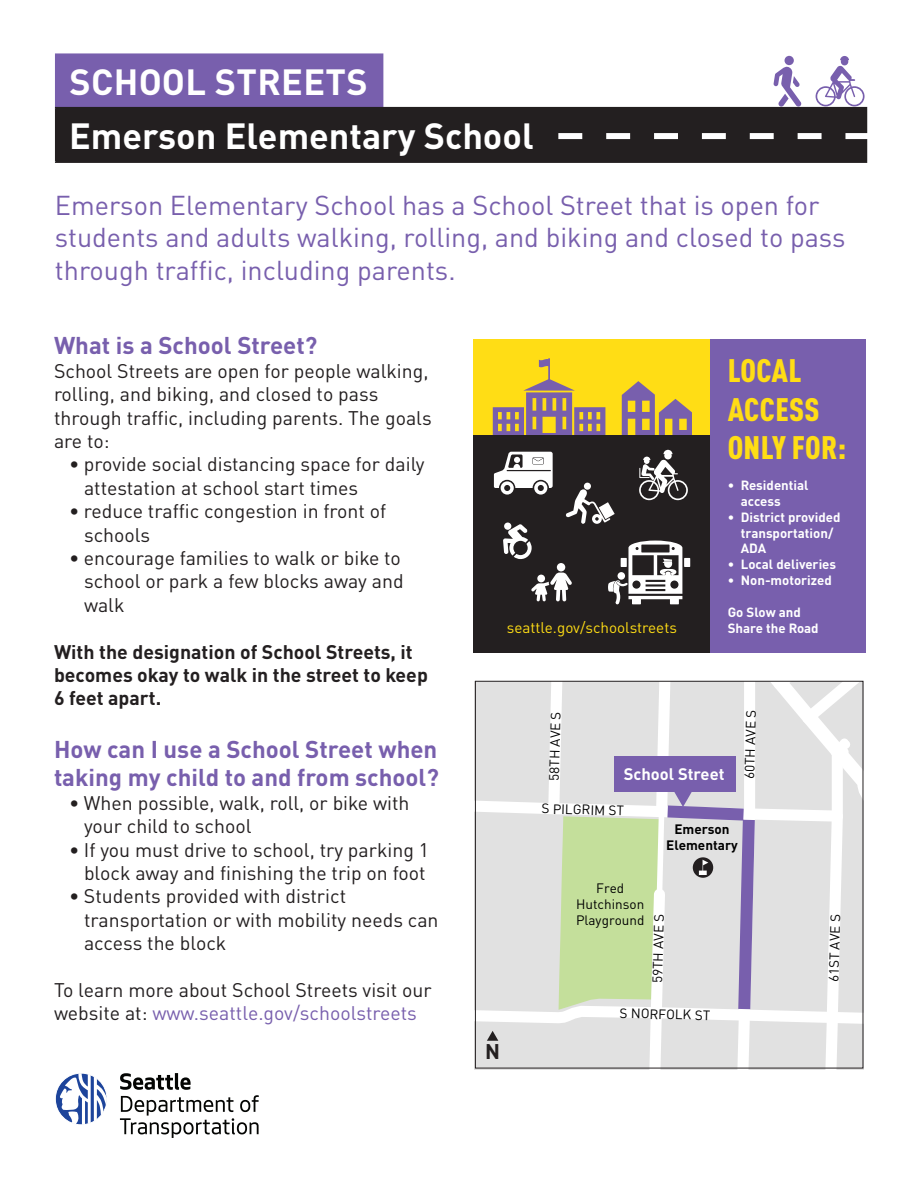
<style>
.page{position:relative;width:918px;height:1188px;background:#fff}
.page>*{position:absolute;margin:0;border:0;box-sizing:border-box;transform-origin:0 0}
.t1{font:700 36px "DIN Pro";color:#fff}
.t2{font:900 condensed 32.1px/38.5px "DIN Pro";letter-spacing:.01em;color:#ffdd15}
.t3{font:27px/32.4px "DIN Pro";color:#785fad}
.t4{font:700 24px/28.8px "DIN Pro";color:#785fad}
.t5{font:700 21px "DIN Pro";color:#231f20}
.t6{font:19.5px/23.4px "DIN Pro";color:#231f20}
.t7{font:700 19.5px/23.4px "DIN Pro";color:#231f20}
.t8{font:700 16.5px "DIN Pro";color:#fff}
.t9{font:15.3px "DIN Pro";color:#ffdd15}
.t10{font:13.5px/16.2px "DIN Pro";color:#000;text-align:center}
.t11{font:700 13.5px/16.2px "DIN Pro";color:#000;text-align:center}
.t12{font:700 13.2px/15.9px "DIN Pro";color:#fff}
.s1{color:#785fad}
</style>
<div class="page">
<svg style="left:120px;top:1073px;width:139px;height:65px"></svg>
<svg style="left:55px;top:1073px;width:52px;height:52px"></svg>
<svg style="left:60px;top:1073px;width:47px;height:52px"></svg>
<div style="left:56px;top:54px;width:327px;height:55px;background:#785fad"></div>
<hr style="left:55px;top:53px;width:328px;height:2px;background:#785fad">
<hr style="left:55px;top:55px;width:1px;height:53px;background:#785fad">
<div style="left:785px;top:56px;width:9px;height:9px;background:#785fad;border-radius:50%"></div>
<svg style="left:773px;top:67px;width:29px;height:40px"></svg>
<svg style="left:816px;top:56px;width:49px;height:50px"></svg>
<div style="left:56px;top:108px;width:810px;height:54px;background:#231f20"></div>
<hr style="left:55px;top:107px;width:812px;height:1px;background:#231f20">
<hr style="left:55px;top:108px;width:1px;height:53px;background:#231f20">
<hr style="left:866px;top:108px;width:1px;height:53px;background:#231f20">
<hr style="left:55px;top:161px;width:812px;height:2px;background:#231f20">
<svg style="left:558px;top:133px;width:309px;height:6px"></svg>
<svg style="left:475px;top:681px;width:389px;height:389px;background:#dadbd8"></svg>
<div style="left:473px;top:339px;width:247px;height:270px;background:#ffdd15"></div>
<svg style="left:493px;top:358px;width:112px;height:78px"></svg>
<svg style="left:622px;top:381px;width:70px;height:55px"></svg>
<div style="left:473px;top:436px;width:247px;height:217px;background:#231f20"></div>
<div style="left:710px;top:339px;width:155px;height:314px;background:#785fad"></div>
<svg style="left:639px;top:450px;width:49px;height:50px"></svg>
<div style="left:504px;top:523px;width:7px;height:7px;background:#fff;border-radius:50%"></div>
<svg style="left:503px;top:524px;width:29px;height:35px"></svg>
<svg style="left:494px;top:452px;width:59px;height:43px"></svg>
<svg style="left:531px;top:573px;width:41px;height:29px"></svg>
<div style="left:557px;top:563px;width:8px;height:8px;background:#fff;border-radius:50%"></div>
<svg style="left:608px;top:541px;width:74px;height:63px"></svg>
<div style="left:621px;top:558px;width:6px;height:9px;background:#fff"></div>
<div style="left:684px;top:558px;width:6px;height:9px;background:#fff"></div>
<div style="left:584px;top:483px;width:7px;height:7px;background:#fff;border-radius:50%"></div>
<svg style="left:566px;top:489px;width:49px;height:35px"></svg>
<p class="t1" style="left:69px;top:52px;width:300px">SCHOOL STREETS</p>
<p class="t1" style="left:69px;top:106px;width:466px">Emerson Elementary School</p>
<p class="t3" style="left:55px;top:186px;width:792px">Emerson Elementary School has a School Street that is open for students and adults walking, rolling, and biking and closed to pass through traffic, including parents.</p>
<p class="t4" style="left:54px;top:328px;width:265px">What is a School Street?</p>
<p class="t6" style="left:54px;top:357px;width:379px">School Streets are open for people walking, rolling, and biking, and closed to pass through traffic, including parents. The goals are to:</p>
<p class="t6" style="left:84px;top:451px;width:342px;text-indent:-15px">• provide social distancing space for daily attestation at school start times</p>
<p class="t6" style="left:84px;top:497px;width:304px;text-indent:-15px">• reduce traffic congestion in front of schools</p>
<p class="t6" style="left:84px;top:544px;width:321px;text-indent:-15px">• encourage families to walk or bike to school or park a few blocks away and walk</p>
<p class="t7" style="left:54px;top:637px;width:375px">With the designation of School Streets, it becomes okay to walk in the street to keep<br>6 feet apart.</p>
<p class="t4" style="left:54px;top:732px;width:386px">How can I use a School Street when taking my child to and from school?</p>
<p class="t6" style="left:84px;top:789px;width:327px;text-indent:-15px">• When possible, walk, roll, or bike with your child to school</p>
<p class="t6" style="left:69px;top:836px;width:361px;text-align:right">• If you must drive to school, try parking 1 block away and finishing the trip on foot</p>
<p class="t6" style="left:84px;top:883px;width:356px;text-indent:-15px">• Students provided with district transportation or with mobility needs can access the block</p>
<p class="t6" style="left:54px;top:976px;width:379px">To learn more about School Streets visit our website at: <span class="s1">www.seattle.gov/schoolstreets</span></p>
<p class="t9" style="left:507px;top:615px;width:172px">seattle.gov/schoolstreets</p>
<p class="t2" style="left:728px;top:348px;width:120px">LOCAL<br>ACCESS<br>ONLY FOR:</p>
<p class="t12" style="left:741px;top:476px;width:69px;text-indent:-13px">• Residential access</p>
<p class="t12" style="left:741px;top:507px;width:101px;text-indent:-13px">• District provided transportation/<br>ADA</p>
<p class="t12" style="left:728px;top:555px;width:110px">• Local deliveries</p>
<p class="t12" style="left:728px;top:571px;width:106px">• Non-motorized</p>
<p class="t12" style="left:728px;top:603px;width:93px">Go Slow and<br>Share the Road</p>
<p class="t5" style="left:485px;top:1034px;width:16px">N</p>
<p class="t10" style="left:545px;top:781px;width:71px;rotate:-89deg">58TH AVE S</p>
<p class="t8" style="left:624px;top:760px;width:102px">School Street</p>
<p class="t10" style="left:542px;top:799px;width:84px;rotate:2deg">S PILGRIM ST</p>
<p class="t10" style="left:740px;top:779px;width:71px;rotate:-89deg">60TH AVE S</p>
<p class="t11" style="left:666px;top:819px;width:73px">Emerson<br>Elementary</p>
<p class="t10" style="left:576px;top:879px;width:70px">Fred<br>Hutchinson<br>Playground</p>
<p class="t10" style="left:648px;top:983px;width:71px;rotate:-89deg">59TH AVE S</p>
<p class="t10" style="left:620px;top:1003px;width:92px;rotate:2deg">S NORFOLK ST</p>
<p class="t10" style="left:824px;top:982px;width:69px;rotate:-89deg">61ST AVE S</p>
</div>
